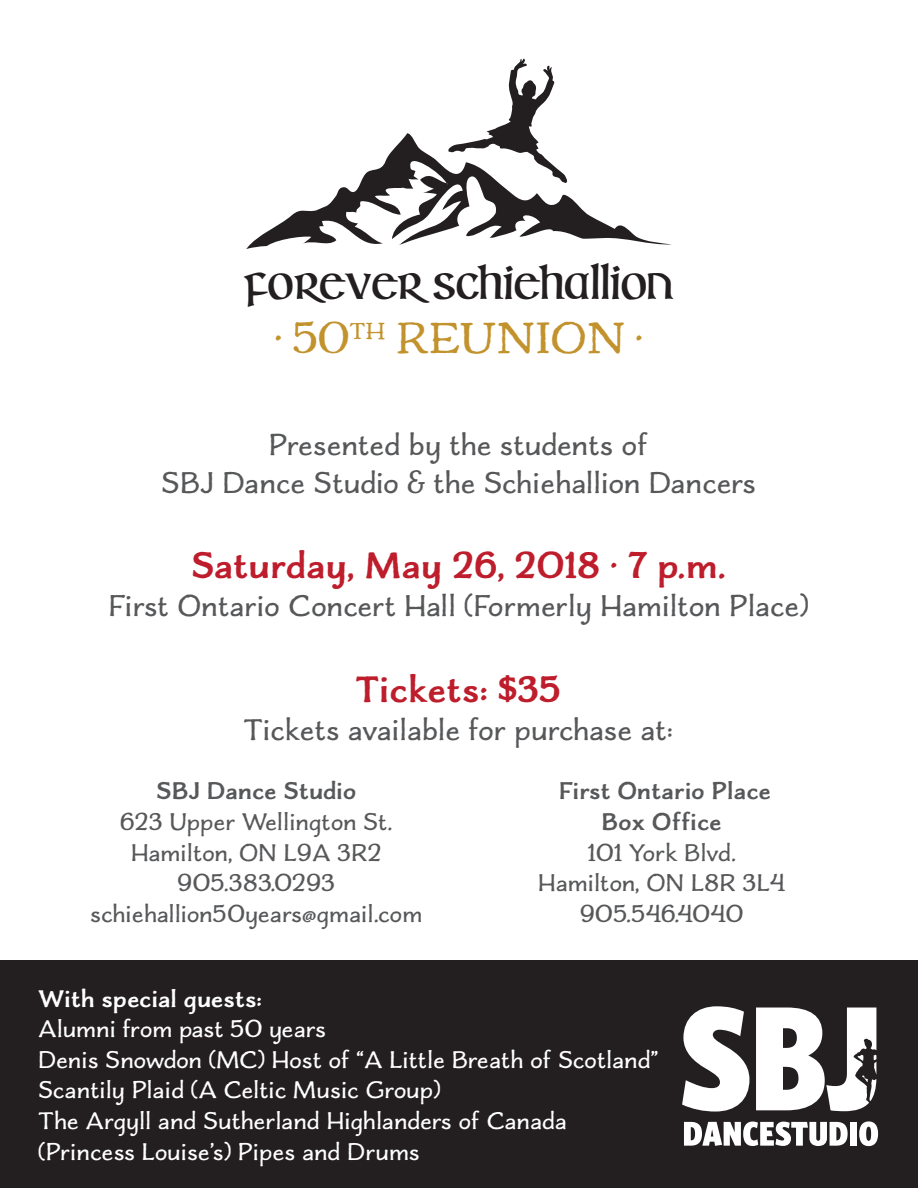
<style>
.page{position:relative;width:918px;height:1188px;background:#fff}
.page>*{position:absolute;margin:0;border:0;box-sizing:border-box;transform-origin:0 0}
.t1{font:46.05px "Charcuterie Serif";color:#c2922d}
.t2{font:700 43.95px "Irish Uncialfabeta";color:#231f20}
.t3{font:700 39px "Charcuterie Flared";letter-spacing:.025em;color:#be1d2c}
.t4{font:31.65px/38px "Charcuterie Flared";letter-spacing:.025em;color:#57585a;text-align:center}
.t5{font:25.5px/30.6px "Charcuterie Flared";letter-spacing:.025em;color:#fff}
.t6{font:25.5px/30.6px "Charcuterie Flared";letter-spacing:.025em;color:#57585a;text-align:center}
.t7{font:700 25.5px/30.6px "Charcuterie Flared";letter-spacing:.02em;color:#57585a;text-align:center}
.t8{font:700 25.5px "Charcuterie Flared";letter-spacing:.025em;color:#fff}
</style>
<div class="page">
<div style="left:0;top:961px;width:918px;height:227px;background:#231f20"></div>
<svg style="left:246px;top:217px;width:426px;height:32px"></svg>
<svg style="left:264px;top:59px;width:328px;height:190px"></svg>
<svg style="left:682px;top:1006px;width:67px;height:106px"></svg>
<svg style="left:756px;top:1008px;width:120px;height:103px"></svg>
<svg style="left:684px;top:1122px;width:164px;height:24px"></svg>
<div style="left:850px;top:1122px;width:7px;height:24px;background:#fff"></div>
<svg style="left:859px;top:1121px;width:19px;height:25px"></svg>
<h2 class="t2" style="left:244px;top:263px;width:431px">Forever SchiehallioN</h2>
<h1 class="t1" style="left:275px;top:310px;width:369px">• 50<sup>TH</sup> REUNION •</h1>
<p class="t4" style="left:162px;top:426px;width:595px">Presented by the students of<br>SBJ Dance Studio &amp; the Schiehallion Dancers</p>
<h3 class="t3" style="left:191px;top:540px;width:536px">Saturday, May 26, 2018 • 7 p.m.</h3>
<p class="t4" style="left:109px;top:586px;width:701px">First Ontario Concert Hall (Formerly Hamilton Place)</p>
<h3 class="t3" style="left:356px;top:665px;width:206px">Tickets: $35</h3>
<p class="t4" style="left:244px;top:711px;width:430px">Tickets available for purchase at:</p>
<p class="t7" style="left:157px;top:775px;width:201px">SBJ Dance Studio</p>
<p class="t6" style="left:91px;top:806px;width:333px">623 Upper Wellington St.<br>Hamilton, ON L9A 3R2<br>905.383.0293 schiehallion50years@gmail.com</p>
<p class="t7" style="left:559px;top:775px;width:213px">First Ontario Place<br>Box Office</p>
<p class="t6" style="left:538px;top:837px;width:248px">101 York Blvd.<br>Hamilton, ON L8R 3L4<br>905.546.4040</p>
<p class="t8" style="left:39px;top:982px;width:225px">With special guests:</p>
<p class="t5" style="left:39px;top:1014px;width:621px">Alumni from past 50 years<br>Denis Snowdon (MC) Host of “A Little Breath of Scotland” Scantily Plaid (A Celtic Music Group)<br>The Argyll and Sutherland Highlanders of Canada (Princess Louise’s) Pipes and Drums</p>
</div>
